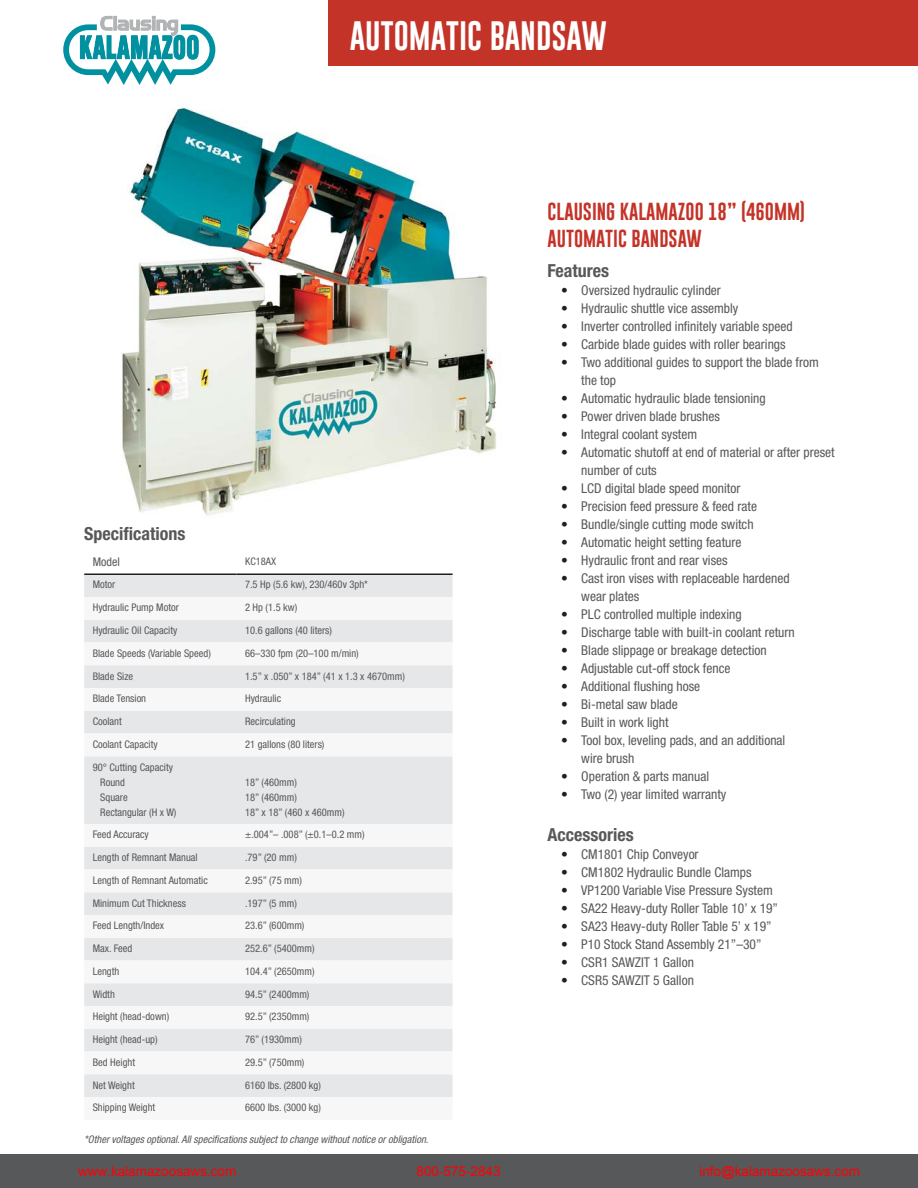
<style>
.page{position:relative;width:918px;height:1188px;background:#fff}
.page>*{position:absolute;margin:0;border:0;box-sizing:border-box;transform-origin:0 0}
.t1{font:30px "Gobold Uplow";color:#fff}
.t2{font:18px/27px "Gobold Uplow";color:#c43328}
.t3{font:700 condensed 18px "Helvetica Neue LT Std";color:#57585a}
.t4{font:condensed 13.5px/18px "Helvetica Neue LT Std";color:#57585a}
.t5{font:13.5px "Arial";color:#ff0004}
.t6{font:13.5px "Arial";color:#ff0004}
.t7{font:condensed 12px "Helvetica Neue LT Std";color:#57585a}
.t8{font:condensed 10.5px "Helvetica Neue LT Std";color:#57585a}
.t9{font:italic condensed 10.5px "Helvetica Neue LT Std";color:#57585a}
.s1{color:#231f20}
</style>
<div class="page">
<div style="left:329px;top:0;width:589px;height:65px;background:#c43328"></div>
<img style="left:121px;top:106px;width:380px;height:410px">
<div style="left:0;top:1154px;width:918px;height:34px;background:#57585a"></div>
<svg style="left:63px;top:16px;width:152px;height:69px"></svg>
<div style="left:84px;top:575px;width:369px;height:22px;background:#e6e7e9"></div>
<svg style="left:84px;top:620px;width:369px;height:477px;fill:#e6e7e9"></svg>
<hr style="left:84px;top:573px;width:153px;height:2px;background:#231f20">
<hr style="left:237px;top:573px;width:216px;height:2px;background:#231f20">
<p class="t1" style="left:350px;top:12px;width:259px">AUTOMATIC BANDSAW</p>
<p class="t3" style="left:84px;top:522px;width:103px">Specifications</p>
<p class="t7" style="left:93px;top:555px;width:29px">Model</p>
<p class="t8" style="left:245px;top:555px;width:33px">KC18AX</p>
<p class="t8" style="left:93px;top:579px;width:24px">Motor</p>
<p class="t8" style="left:245px;top:579px;width:124px">7.5 Hp (5.6 kw), 230/460v 3ph*</p>
<p class="t8" style="left:93px;top:601px;width:88px">Hydraulic Pump Motor</p>
<p class="t8" style="left:245px;top:601px;width:54px">2 Hp (1.5 kw)</p>
<p class="t8" style="left:93px;top:624px;width:86px">Hydraulic Oil Capacity</p>
<p class="t8" style="left:245px;top:624px;width:88px">10.6 gallons (40 liters)</p>
<p class="t8" style="left:93px;top:647px;width:120px">Blade Speeds (Variable Speed)</p>
<p class="t8" style="left:245px;top:647px;width:115px">66–330 fpm (20–100 m/min)</p>
<p class="t8" style="left:93px;top:670px;width:42px">Blade Size</p>
<p class="t8" style="left:245px;top:670px;width:161px">1.5” x .050” x 184” (41 x 1.3 x 4670mm)</p>
<p class="t8" style="left:93px;top:692px;width:55px">Blade Tension</p>
<p class="t8" style="left:245px;top:692px;width:38px">Hydraulic</p>
<p class="t8" style="left:93px;top:715px;width:31px">Coolant</p>
<p class="t8" style="left:245px;top:715px;width:52px">Recirculating</p>
<p class="t8" style="left:93px;top:738px;width:67px">Coolant Capacity</p>
<p class="t8" style="left:245px;top:738px;width:81px">21 gallons (80 liters)</p>
<p class="t8" style="left:93px;top:761px;width:82px">90° Cutting Capacity</p>
<p class="t8" style="left:100px;top:776px;width:26px">Round</p>
<p class="t8" style="left:100px;top:791px;width:29px">Square</p>
<p class="t8" style="left:100px;top:806px;width:78px">Rectangular (H x W)</p>
<p class="t8" style="left:245px;top:776px;width:53px">18” (460mm)</p>
<p class="t8" style="left:245px;top:791px;width:53px">18” (460mm)</p>
<p class="t8" style="left:245px;top:806px;width:101px">18” x 18” (460 x 460mm)</p>
<p class="t8" style="left:93px;top:829px;width:58px">Feed Accuracy</p>
<p class="t8" style="left:245px;top:829px;width:121px">±.004”– .008” (±0.1–0.2 mm)</p>
<p class="t8" style="left:93px;top:851px;width:106px">Length of Remnant Manual</p>
<p class="t8" style="left:245px;top:851px;width:53px">.79” (20 mm)</p>
<p class="t8" style="left:93px;top:874px;width:117px">Length of Remnant Automatic</p>
<p class="t8" style="left:245px;top:874px;width:58px">2.95” (75 mm)</p>
<p class="t8" style="left:93px;top:897px;width:95px">Minimum Cut Thickness</p>
<p class="t8" style="left:245px;top:897px;width:53px">.197” (5 mm)</p>
<p class="t8" style="left:93px;top:920px;width:73px">Feed Length/Index</p>
<p class="t8" style="left:245px;top:920px;width:61px">23.6” (600mm)</p>
<p class="t8" style="left:93px;top:942px;width:41px">Max. Feed</p>
<p class="t8" style="left:245px;top:942px;width:71px">252.6” (5400mm)</p>
<p class="t8" style="left:93px;top:965px;width:28px">Length</p>
<p class="t8" style="left:245px;top:965px;width:71px">104.4” (2650mm)</p>
<p class="t8" style="left:93px;top:988px;width:24px">Width</p>
<p class="t8" style="left:245px;top:988px;width:66px">94.5” (2400mm)</p>
<p class="t8" style="left:93px;top:1011px;width:78px">Height (head-down)</p>
<p class="t8" style="left:245px;top:1011px;width:66px">92.5” (2350mm)</p>
<p class="t8" style="left:93px;top:1033px;width:66px">Height (head-up)</p>
<p class="t8" style="left:245px;top:1033px;width:58px">76” (1930mm)</p>
<p class="t8" style="left:93px;top:1056px;width:44px">Bed Height</p>
<p class="t8" style="left:245px;top:1056px;width:61px">29.5” (750mm)</p>
<p class="t8" style="left:93px;top:1079px;width:43px">Net Weight</p>
<p class="t8" style="left:245px;top:1079px;width:77px">6160 lbs. (2800 kg)</p>
<p class="t8" style="left:93px;top:1102px;width:64px">Shipping Weight</p>
<p class="t8" style="left:245px;top:1102px;width:77px">6600 lbs. (3000 kg)</p>
<p class="t9" style="left:84px;top:1133px;width:346px">*Other voltages optional. All specifications subject to change without notice or obligation.</p>
<p class="t2" style="left:548px;top:198px;width:259px">CLAUSING KALAMAZOO 18” (460MM)<br>AUTOMATIC BANDSAW</p>
<p class="t3" style="left:548px;top:260px;width:63px">Features</p>
<p class="t4" style="left:561px;top:281px;width:161px"><span class="s1">•</span> Oversized hydraulic cylinder</p>
<p class="t4" style="left:561px;top:299px;width:179px"><span class="s1">•</span> Hydraulic shuttle vice assembly</p>
<p class="t4" style="left:561px;top:317px;width:233px"><span class="s1">•</span> Inverter controlled infinitely variable speed</p>
<p class="t4" style="left:561px;top:335px;width:226px"><span class="s1">•</span> Carbide blade guides with roller bearings</p>
<p class="t4" style="left:581px;top:353px;width:239px;text-indent:-20px"><span class="s1">•</span> Two additional guides to support the blade from the top</p>
<p class="t4" style="left:561px;top:389px;width:206px"><span class="s1">•</span> Automatic hydraulic blade tensioning</p>
<p class="t4" style="left:561px;top:407px;width:160px"><span class="s1">•</span> Power driven blade brushes</p>
<p class="t4" style="left:561px;top:425px;width:138px"><span class="s1">•</span> Integral coolant system</p>
<p class="t4" style="left:581px;top:443px;width:255px;text-indent:-20px"><span class="s1">•</span> Automatic shutoff at end of material or after preset number of cuts</p>
<p class="t4" style="left:561px;top:479px;width:181px"><span class="s1">•</span> LCD digital blade speed monitor</p>
<p class="t4" style="left:561px;top:497px;width:197px"><span class="s1">•</span> Precision feed pressure &amp; feed rate</p>
<p class="t4" style="left:561px;top:515px;width:194px"><span class="s1">•</span> Bundle/single cutting mode switch</p>
<p class="t4" style="left:561px;top:533px;width:182px"><span class="s1">•</span> Automatic height setting feature</p>
<p class="t4" style="left:561px;top:551px;width:168px"><span class="s1">•</span> Hydraulic front and rear vises</p>
<p class="t4" style="left:581px;top:569px;width:210px;text-indent:-20px"><span class="s1">•</span> Cast iron vises with replaceable hardened wear plates</p>
<p class="t4" style="left:561px;top:605px;width:182px"><span class="s1">•</span> PLC controlled multiple indexing</p>
<p class="t4" style="left:561px;top:623px;width:235px"><span class="s1">•</span> Discharge table with built-in coolant return</p>
<p class="t4" style="left:561px;top:641px;width:207px"><span class="s1">•</span> Blade slippage or breakage detection</p>
<p class="t4" style="left:561px;top:659px;width:171px"><span class="s1">•</span> Adjustable cut-off stock fence</p>
<p class="t4" style="left:561px;top:677px;width:141px"><span class="s1">•</span> Additional flushing hose</p>
<p class="t4" style="left:561px;top:695px;width:118px"><span class="s1">•</span> Bi-metal saw blade</p>
<p class="t4" style="left:561px;top:713px;width:109px"><span class="s1">•</span> Built in work light</p>
<p class="t4" style="left:581px;top:731px;width:206px;text-indent:-20px"><span class="s1">•</span> Tool box, leveling pads, and an additional wire brush</p>
<p class="t4" style="left:561px;top:767px;width:150px"><span class="s1">•</span> Operation &amp; parts manual</p>
<p class="t4" style="left:561px;top:785px;width:167px"><span class="s1">•</span> Two (2) year limited warranty</p>
<p class="t3" style="left:548px;top:824px;width:88px">Accessories</p>
<p class="t4" style="left:561px;top:845px;width:139px"><span class="s1">•</span> CM1801 Chip Conveyor</p>
<p class="t4" style="left:561px;top:863px;width:192px"><span class="s1">•</span> CM1802 Hydraulic Bundle Clamps</p>
<p class="t4" style="left:561px;top:881px;width:213px"><span class="s1">•</span> VP1200 Variable Vise Pressure System</p>
<p class="t4" style="left:561px;top:899px;width:219px"><span class="s1">•</span> SA22 Heavy-duty Roller Table 10’ x 19”</p>
<p class="t4" style="left:561px;top:917px;width:212px"><span class="s1">•</span> SA23 Heavy-duty Roller Table 5’ x 19”</p>
<p class="t4" style="left:561px;top:935px;width:202px"><span class="s1">•</span> P10 Stock Stand Assembly 21”–30”</p>
<p class="t4" style="left:561px;top:953px;width:134px"><span class="s1">•</span> CSR1 SAWZIT 1 Gallon</p>
<p class="t4" style="left:561px;top:971px;width:134px"><span class="s1">•</span> CSR5 SAWZIT 5 Gallon</p>
<p class="t6" style="left:78px;top:1163px;width:160px">www.kalamazoosaws.com</p>
<p class="t5" style="left:417px;top:1163px;width:86px">800-575-2843</p>
<p class="t5" style="left:699px;top:1163px;width:162px">info@kalamazoosaws.com</p>
</div>
